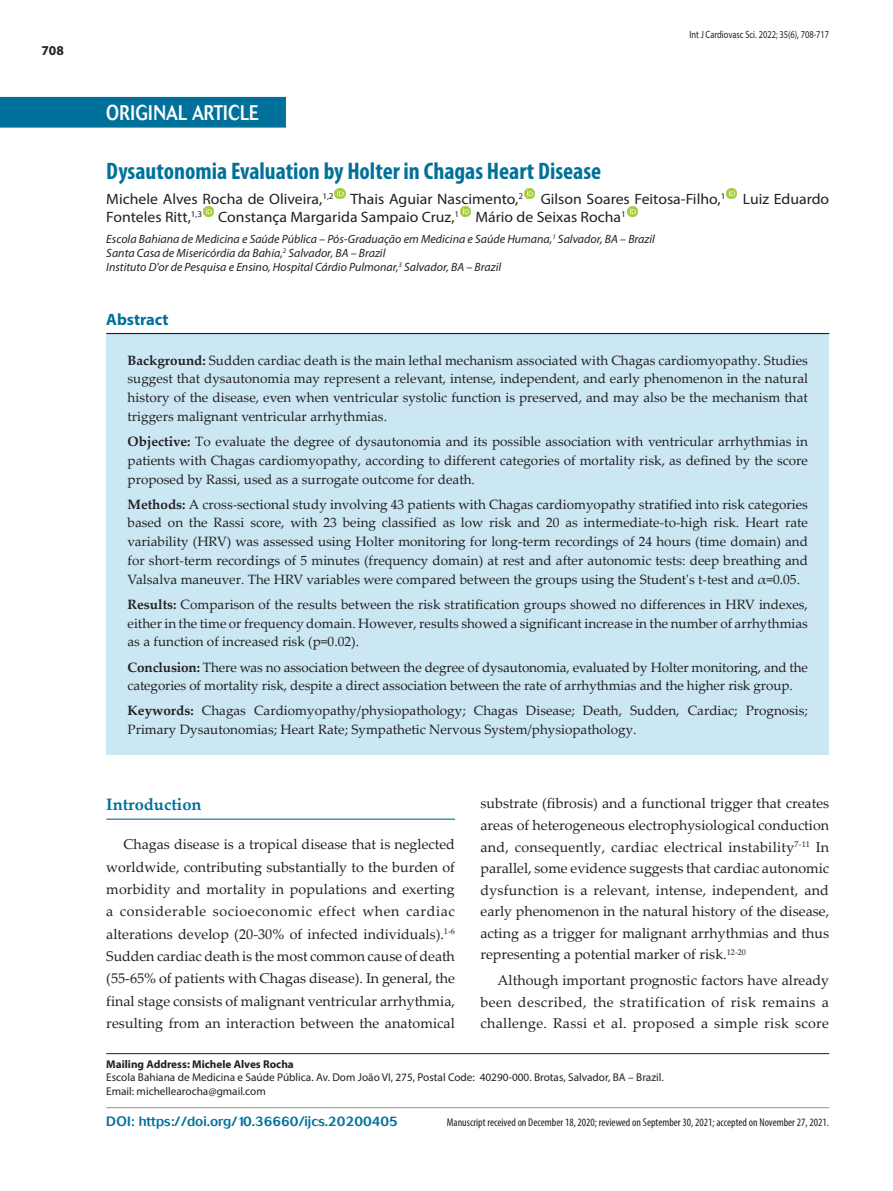
<style>
.page{position:relative;width:893px;height:1191px;background:#fff}
.page>*{position:absolute;margin:0;border:0;box-sizing:border-box;transform-origin:0 0}
._1_-_Titulo{font:700 condensed 24px "Myriad Pro";color:#00719a}
.t1{font:500 21px "Cosmos";letter-spacing:.02em;color:#fff;scale:.8 1}
._1_-_Titulo-materia{font:700 16.5px "Palatino Linotype";color:#00719a}
.t2{font:700 16.5px "Myriad Pro";color:#00719a}
._3_-_Autores{font:15px/18px "Myriad Pro";color:#231f20;scale:1.05 1}
._4_-_Texto-Basico{font:14.25px/21.6px "Palatino Linotype";letter-spacing:.005em;color:#231f20;text-align:justify}
._8_-_Resumo-portugue{font:13.5px/18.8px "Palatino Linotype";color:#231f20;text-align:justify}
._6_-_DOI{font:500 13.5px "Cosmos";color:#00719a}
.t3{font:700 13.5px "Myriad Pro";color:#231f20}
._4_-_Instituicao{font:italic 12px "Myriad Pro";color:#231f20}
._5_-_Correspondencia{font:11.25px "Myriad Pro";color:#231f20}
._7_-_Artigo-recebido{font:condensed 11.25px "Myriad Pro";color:#231f20}
._5_-_Correspondencia-2{font:700 11.25px "Myriad Pro";color:#231f20}
.t4{font:10.5px "Myriad Pro";color:#231f20;scale:.8 1}
.s1{font-weight:700}
</style>
<div class="page">
<hr style="left:106px;top:818px;width:349px;height:1px;background:#00719a">
<div style="left:0;top:97px;width:286px;height:31px;background:#00719a"></div>
<svg style="left:335px;top:189px;width:10px;height:10px"></svg>
<svg style="left:524px;top:189px;width:11px;height:10px"></svg>
<svg style="left:727px;top:189px;width:10px;height:10px"></svg>
<svg style="left:204px;top:207px;width:10px;height:10px"></svg>
<svg style="left:461px;top:207px;width:10px;height:10px"></svg>
<svg style="left:627px;top:207px;width:10px;height:10px"></svg>
<hr style="left:106px;top:1053px;width:723px;height:1px;background:#231f20">
<hr style="left:106px;top:1107px;width:723px;height:1px;background:#939598">
<div style="left:106px;top:333px;width:723px;height:422px;background:#cbe7f4"></div>
<hr style="left:106px;top:333px;width:723px;height:1px;background:#231f20">
<p class="t3" style="left:41px;top:42px;width:24px">708</p>
<h2 class="t1" style="left:106px;top:100px;width:192px">ORIGINAL ARTICLE</h2>
<p class="t4" style="left:689px;top:28px;width:176px">Int J Cardiovasc Sci. 2022; 35(6), 708-717</p>
<p class="_1_-_Titulo" style="left:106px;top:158px;width:496px">Dysautonomia Evaluation by Holter in Chagas Heart Disease</p>
<p class="_3_-_Autores" style="left:106px;top:189px;width:690px">Michele Alves Rocha de Oliveira,<sup>1,2</sup> Thais Aguiar Nascimento,<sup>2</sup> Gilson Soares Feitosa-Filho,<sup>1</sup> Luiz Eduardo<br>Fonteles Ritt,<sup>1,3</sup> Constança Margarida Sampaio Cruz,<sup>1</sup> Mário de Seixas Rocha<sup>1</sup></p>
<p class="_4_-_Instituicao" style="left:106px;top:231px;width:550px">Escola Bahiana de Medicina e Saúde Pública – Pós-Graduação em Medicina e Saúde Humana,<sup>1</sup> Salvador, BA – Brazil</p>
<p class="_4_-_Instituicao" style="left:106px;top:245px;width:281px">Santa Casa de Misericórdia da Bahia,<sup>2</sup> Salvador, BA – Brazil</p>
<p class="_4_-_Instituicao" style="left:106px;top:260px;width:396px">Instituto D'or de Pesquisa e Ensino, Hospital Cárdio Pulmonar,<sup>3</sup> Salvador, BA – Brazil</p>
<p class="t2" style="left:106px;top:309px;width:64px">Abstract</p>
<p class="_8_-_Resumo-portugue" style="left:128px;top:350px;width:682px"><span class="s1">Background:</span> Sudden cardiac death is the main lethal mechanism associated with Chagas cardiomyopathy. Studies suggest that dysautonomia may represent a relevant, intense, independent, and early phenomenon in the natural history of the disease, even when ventricular systolic function is preserved, and may also be the mechanism that triggers malignant ventricular arrhythmias.</p>
<p class="_8_-_Resumo-portugue" style="left:128px;top:431px;width:682px"><span class="s1">Objective:</span> To evaluate the degree of dysautonomia and its possible association with ventricular arrhythmias in patients with Chagas cardiomyopathy, according to different categories of mortality risk, as defined by the score proposed by Rassi, used as a surrogate outcome for death.</p>
<p class="_8_-_Resumo-portugue" style="left:128px;top:494px;width:682px"><span class="s1">Methods:</span> A cross-sectional study involving 43 patients with Chagas cardiomyopathy stratified into risk categories based on the Rassi score, with 23 being classified as low risk and 20 as intermediate-to-high risk. Heart rate variability (HRV) was assessed using Holter monitoring for long-term recordings of 24 hours (time domain) and for short-term recordings of 5 minutes (frequency domain) at rest and after autonomic tests: deep breathing and Valsalva maneuver. The HRV variables were compared between the groups using the Student's t-test and α=0.05.</p>
<p class="_8_-_Resumo-portugue" style="left:128px;top:594px;width:682px"><span class="s1">Results:</span> Comparison of the results between the risk stratification groups showed no differences in HRV indexes, either in the time or frequency domain. However, results showed a significant increase in the number of arrhythmias as a function of increased risk (p=0.02).</p>
<p class="_8_-_Resumo-portugue" style="left:128px;top:657px;width:682px"><span class="s1">Conclusion:</span> There was no association between the degree of dysautonomia, evaluated by Holter monitoring, and the categories of mortality risk, despite a direct association between the rate of arrhythmias and the higher risk group.</p>
<p class="_8_-_Resumo-portugue" style="left:128px;top:701px;width:682px"><span class="s1">Keywords:</span> Chagas Cardiomyopathy/physiopathology; Chagas Disease; Death, Sudden, Cardiac; Prognosis;<br>Primary Dysautonomias; Heart Rate; Sympathetic Nervous System/physiopathology.</p>
<p class="_1_-_Titulo-materia" style="left:106px;top:792px;width:97px">Introduction</p>
<p class="_4_-_Texto-Basico" style="left:106px;top:833px;width:350px;line-height:22.4px;text-indent:17px">Chagas disease is a tropical disease that is neglected worldwide, contributing substantially to the burden of morbidity and mortality in populations and exerting a considerable socioeconomic effect when cardiac alterations develop (20-30% of infected individuals).<sup>1-6<br></sup>Sudden cardiac death is the most common cause of death (55-65% of patients with Chagas disease). In general, the final stage consists of malignant ventricular arrhythmia, resulting from an interaction between the anatomical</p>
<p class="_4_-_Texto-Basico" style="left:480px;top:792px;width:350px">substrate (fibrosis) and a functional trigger that creates areas of heterogeneous electrophysiological conduction and, consequently, cardiac electrical instability<sup>7-11</sup> In parallel, some evidence suggests that cardiac autonomic dysfunction is a relevant, intense, independent, and early phenomenon in the natural history of the disease, acting as a trigger for malignant arrhythmias and thus representing a potential marker of risk.<sup>12-20</sup></p>
<p class="_4_-_Texto-Basico" style="left:480px;top:969px;width:350px;text-indent:17px">Although important prognostic factors have already been described, the stratification of risk remains a challenge. Rassi et al. proposed a simple risk score</p>
<p class="_5_-_Correspondencia-2" style="left:106px;top:1056px;width:189px">Mailing Address: Michele Alves Rocha</p>
<p class="_5_-_Correspondencia" style="left:106px;top:1070px;width:559px">Escola Bahiana de Medicina e Saúde Pública. Av. Dom João VI, 275, Postal Code: 40290-000. Brotas, Salvador, BA – Brazil.</p>
<p class="_5_-_Correspondencia" style="left:106px;top:1083px;width:161px">Email: michellearocha@gmail.com</p>
<p class="_7_-_Artigo-recebido" style="left:447px;top:1115px;width:384px">Manuscript received on December 18, 2020; reviewed on September 30, 2021; accepted on November 27, 2021.</p>
<p class="_6_-_DOI" style="left:106px;top:1113px;width:293px">DOI: https://doi.org/10.36660/ijcs.20200405</p>
</div>
